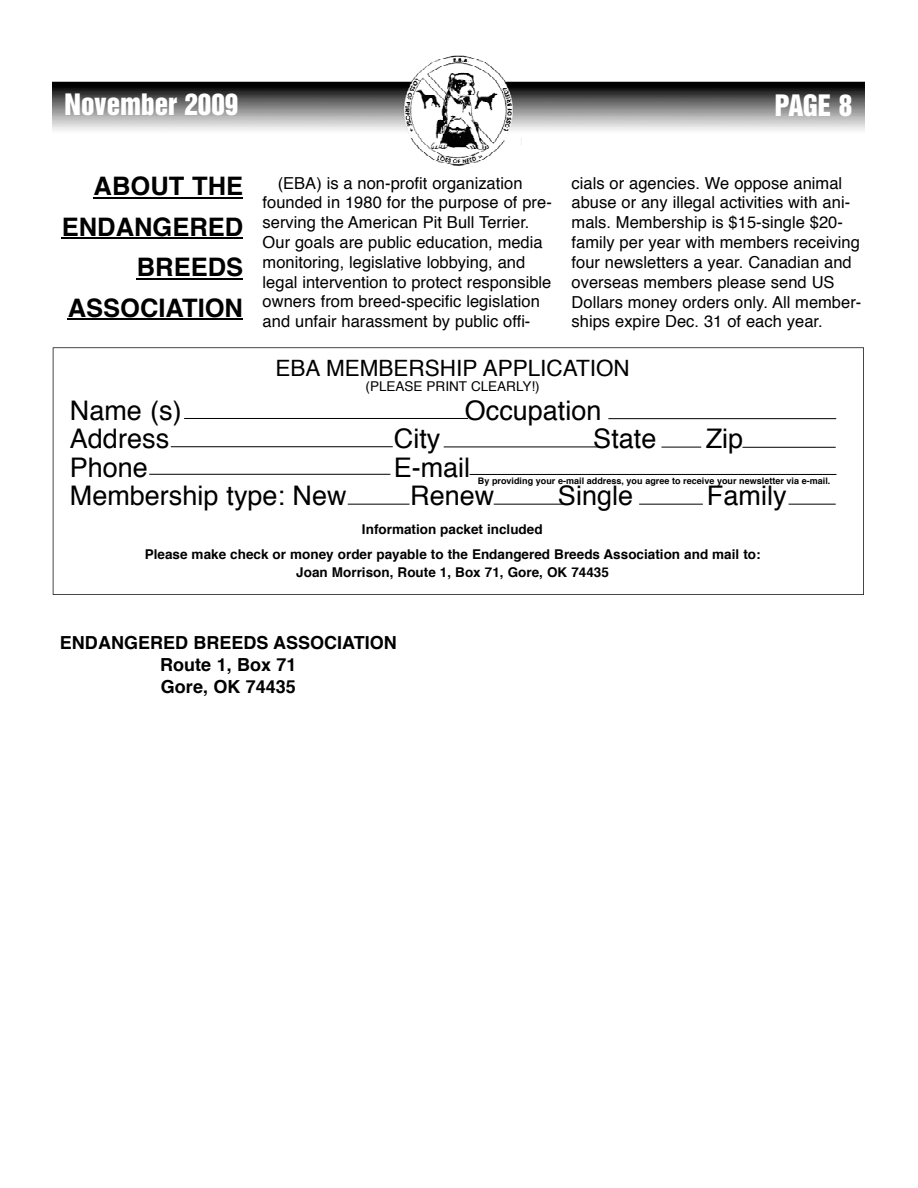
<style>
.page{position:relative;width:918px;height:1188px;background:#fff}
.page>*{position:absolute;margin:0;border:0;box-sizing:border-box;transform-origin:0 0}
.t1{font:27px "Helvetica";color:#000}
.t2{font:27px "Helvetica Inserat Cyr Upright";color:#fff}
.t3{font:700 25.5px/40.5px "Helvetica";color:#000;text-align:right}
.t4{font:22.5px "Helvetica";color:#000}
.t5{font:700 18px/21.6px "Helvetica";color:#000;text-align:center}
.t6{font:16.5px/19.8px "Helvetica";color:#000}
.t7{font:700 13.5px/18px "Helvetica";color:#000;text-align:center}
.t8{font:13.5px "Helvetica";color:#000}
.t9{font:700 9px "Helvetica";color:#000}
</style>
<div class="page">
<img style="left:53px;top:56px;width:811px;height:110px">
<hr style="left:94px;top:197px;width:149px;height:2px;background:#000">
<hr style="left:62px;top:238px;width:181px;height:1px;background:#000">
<hr style="left:137px;top:278px;width:106px;height:2px;background:#000">
<hr style="left:68px;top:319px;width:116px;height:1px;background:#000">
<hr style="left:182px;top:319px;width:61px;height:1px;background:#000">
<svg style="left:53px;top:347px;width:811px;height:248px"></svg>
<hr style="left:184px;top:418px;width:284px;height:1px;background:#000">
<hr style="left:171px;top:446px;width:222px;height:1px;background:#000">
<hr style="left:444px;top:447px;width:155px;height:1px;background:#000">
<hr style="left:661px;top:447px;width:40px;height:1px;background:#000">
<hr style="left:742px;top:447px;width:94px;height:1px;background:#000">
<hr style="left:149px;top:474px;width:241px;height:1px;background:#000">
<hr style="left:470px;top:474px;width:366px;height:1px;background:#000">
<hr style="left:348px;top:504px;width:61px;height:1px;background:#000">
<hr style="left:494px;top:504px;width:69px;height:1px;background:#000">
<hr style="left:639px;top:504px;width:64px;height:1px;background:#000">
<hr style="left:789px;top:504px;width:47px;height:1px;background:#000">
<hr style="left:608px;top:418px;width:228px;height:1px;background:#000">
<h1 class="t2" style="left:65px;top:94px;width:175px">November 2009</h1>
<h1 class="t2" style="left:775px;top:94px;width:79px">PAGE 8</h1>
<h2 class="t3" style="left:62px;top:168px;width:183px">ABOUT THE<br>ENDANGERED<br>BREEDS<br>ASSOCIATION</h2>
<p class="t6" style="left:263px;top:174px;width:291px;text-indent:15px">(EBA) is a non-profit organization founded in 1980 for the purpose of pre&shy;serving the American Pit Bull Terrier.<br>Our goals are public education, media monitoring, legislative lobbying, and legal intervention to protect responsible owners from breed-specific legislation and unfair harassment by public offi-</p>
<p class="t6" style="left:572px;top:174px;width:291px">cials or agencies. We oppose animal abuse or any illegal activities with ani&shy;mals. Membership is $15-single $20- family per year with members receiving four newsletters a year. Canadian and overseas members please send US Dollars money orders only. All member&shy;ships expire Dec. 31 of each year.</p>
<h3 class="t4" style="left:276px;top:359px;width:356px">EBA MEMBERSHIP APPLICATION</h3>
<p class="t8" style="left:366px;top:381px;width:176px">(PLEASE PRINT CLEARLY!)</p>
<h1 class="t1" style="left:70px;top:399px;width:113px">Name (s)</h1>
<h1 class="t1" style="left:465px;top:399px;width:138px">Occupation</h1>
<h1 class="t1" style="left:70px;top:428px;width:101px">Address</h1>
<h1 class="t1" style="left:394px;top:428px;width:48px">City</h1>
<h1 class="t1" style="left:593px;top:428px;width:65px">State</h1>
<h1 class="t1" style="left:706px;top:428px;width:39px">Zip</h1>
<h1 class="t1" style="left:70px;top:456px;width:80px">Phone</h1>
<h1 class="t1" style="left:394px;top:456px;width:78px">E-mail</h1>
<h1 class="t1" style="left:70px;top:485px;width:278px">Membership type: New</h1>
<h1 class="t1" style="left:410px;top:485px;width:85px">Renew</h1>
<h1 class="t1" style="left:558px;top:485px;width:77px">Single</h1>
<h1 class="t1" style="left:707px;top:485px;width:81px">Family</h1>
<p class="t7" style="left:145px;top:547px;width:617px">Please make check or money order payable to the Endangered Breeds Association and mail to:<br>Joan Morrison, Route 1, Box 71, Gore, OK 74435</p>
<p class="t9" style="left:478px;top:477px;width:354px">By providing your e-mail address, you agree to receive your newsletter via e-mail.</p>
<p class="t7" style="left:362px;top:522px;width:182px">Information packet included</p>
<p class="t5" style="left:60px;top:634px;width:338px">ENDANGERED BREEDS ASSOCIATION<br>Route 1, Box 71<br>Gore, OK 74435</p>
</div>
